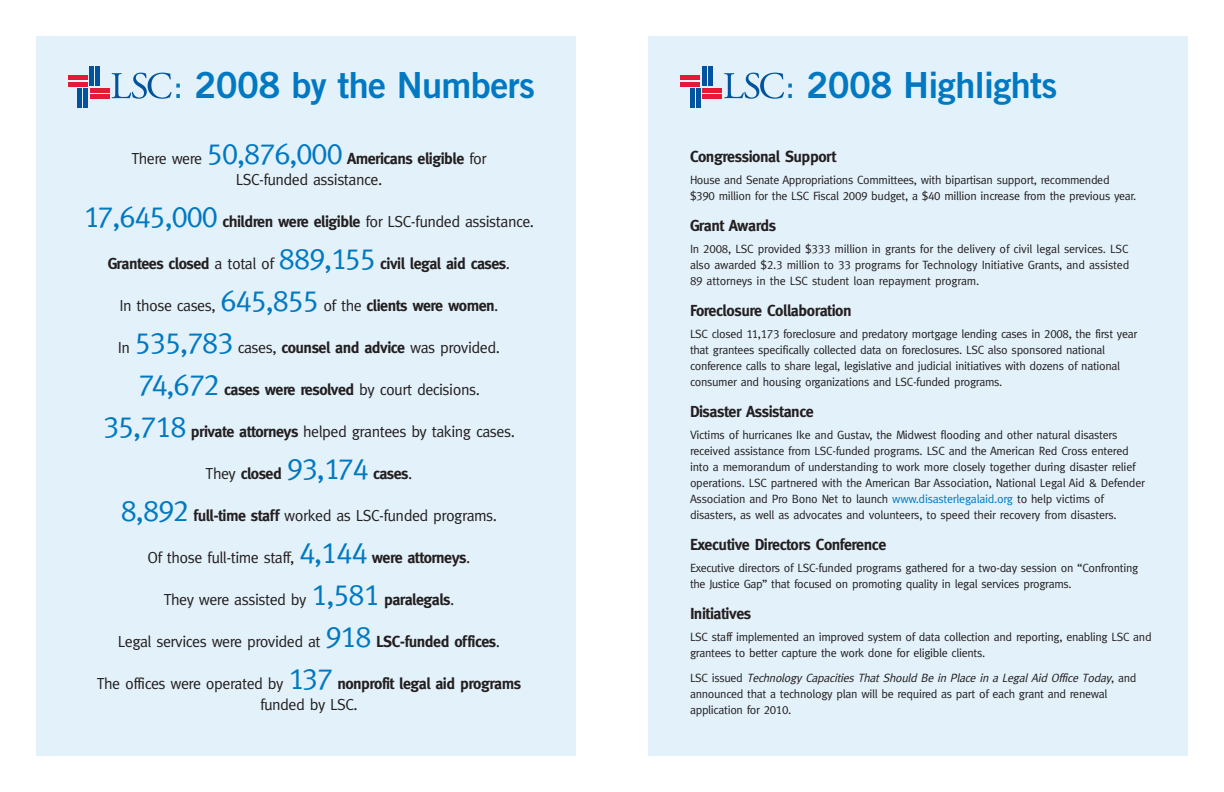
<style>
.page{position:relative;width:1224px;height:792px;background:#fff}
.page>*{position:absolute;margin:0;border:0;box-sizing:border-box;transform-origin:0 0}
.t1{font:36px "Trade Gothic Bold Two";letter-spacing:-.02em;color:#0079c2}
.t2{font:16px/21px "Meta";letter-spacing:-.03em;color:#231f20;text-align:center}
.t3{font:700 16px "Meta";letter-spacing:-.025em;color:#231f20}
.t4{font:12px/16px "Meta";letter-spacing:-.025em;color:#231f20}
.s1{font-family:"Trade Gothic"}
.s2{font-family:"Meta Caps";font-size:30px;color:#0079c2}
.s3{font-weight:700}
.s4{font-weight:400}
.s5{font-family:"Meta Caps";font-weight:400;font-size:30px;color:#0079c2}
.s6{font-family:"Meta Caps"}
.s7{color:#0079c2}
.s8{font-style:italic}
</style>
<div class="page">
<div style="left:648px;top:36px;width:540px;height:720px;background:#e3f1fa"></div>
<div style="left:36px;top:36px;width:540px;height:720px;background:#e3f1fa"></div>
<hr style="left:690px;top:88px;width:4px;height:20px;background:#01539e">
<hr style="left:696px;top:88px;width:4px;height:20px;background:#01539e">
<hr style="left:702px;top:66px;width:4px;height:20px;background:#01539e">
<hr style="left:708px;top:66px;width:4px;height:20px;background:#01539e">
<hr style="left:681px;top:82px;width:19px;height:4px;background:#e51836">
<hr style="left:681px;top:76px;width:19px;height:4px;background:#e51836">
<hr style="left:702px;top:94px;width:20px;height:4px;background:#e51836">
<hr style="left:702px;top:88px;width:20px;height:4px;background:#e51836">
<svg style="left:724px;top:73px;width:60px;height:26px"></svg>
<hr style="left:78px;top:88px;width:4px;height:20px;background:#01539e">
<hr style="left:84px;top:88px;width:4px;height:20px;background:#01539e">
<hr style="left:90px;top:66px;width:4px;height:20px;background:#01539e">
<hr style="left:96px;top:66px;width:4px;height:20px;background:#01539e">
<hr style="left:68px;top:82px;width:20px;height:4px;background:#e51836">
<hr style="left:68px;top:76px;width:20px;height:4px;background:#e51836">
<hr style="left:90px;top:94px;width:19px;height:4px;background:#e51836">
<hr style="left:90px;top:88px;width:19px;height:4px;background:#e51836">
<svg style="left:112px;top:73px;width:59px;height:26px"></svg>
<h1 class="t1" style="left:173px;top:72px;width:364px"><span class="s1">:</span> 2008 by the Numbers</h1>
<h2 class="t2" style="left:131px;top:148px;width:357px">There were <span class="s2">50,876,000</span> <span class="s3">Americans eligible</span> for<br>LSC-funded assistance.</h2>
<h2 class="t2" style="left:84px;top:211px;width:452px"><span class="s2">17,645,000</span> <span class="s3">children were eligible</span> for LSC-funded assistance.</h2>
<h2 class="t3" style="left:108px;top:254px;width:404px">Grantees closed <span class="s4">a total of</span> <span class="s5">889,155</span> civil legal aid cases<span class="s4">.</span></h2>
<h2 class="t2" style="left:119px;top:295px;width:381px">In those cases, <span class="s2">645,855</span> of the <span class="s3">clients were women</span>.</h2>
<h2 class="t2" style="left:118px;top:337px;width:384px">In <span class="s2">535,783</span> cases, <span class="s3">counsel and advice</span> was provided.</h2>
<h2 class="t3" style="left:138px;top:380px;width:343px"><span class="s5">74,672</span> cases were resolved <span class="s4">by court decisions.</span></h2>
<h2 class="t2" style="left:103px;top:421px;width:413px"><span class="s2">35,718</span> <span class="s3">private attorneys</span> helped grantees by taking cases.</h2>
<h2 class="t3" style="left:206px;top:464px;width:208px"><span class="s4">They</span> closed <span class="s5">93,174</span> cases<span class="s4">.</span></h2>
<h2 class="t2" style="left:121px;top:505px;width:378px"><span class="s2">8,892</span> <span class="s3">full-time staff</span> worked as LSC-funded programs.</h2>
<h2 class="t2" style="left:148px;top:547px;width:324px">Of those full-time staff, <span class="s2">4,144</span> <span class="s3">were attorneys</span>.</h2>
<h2 class="t2" style="left:164px;top:589px;width:292px">They were assisted by <span class="s2">1,581</span> <span class="s3">paralegals</span>.</h2>
<h2 class="t2" style="left:118px;top:631px;width:384px">Legal services were provided at <span class="s2">918</span> <span class="s3">LSC-funded offices</span>.</h2>
<h2 class="t2" style="left:97px;top:673px;width:426px">The offices were operated by <span class="s2">137</span> <span class="s3">nonprofit legal aid programs </span>funded by LSC.</h2>
<h1 class="t1" style="left:785px;top:72px;width:274px"><span class="s1">:</span> 2008 Highlights</h1>
<h2 class="t3" style="left:690px;top:147px;width:148px">Congressional Support</h2>
<p class="t4" style="left:690px;top:172px;width:448px">House and Senate Appropriations Committees, with bipartisan support, recommended $<span class="s6">390</span> million for the LSC Fiscal <span class="s6">2009</span> budget, a $<span class="s6">40</span> million increase from the previous year.</p>
<h2 class="t3" style="left:690px;top:216px;width:88px">Grant Awards</h2>
<p class="t4" style="left:690px;top:241px;width:441px;text-align:justify">In <span class="s6">2008</span>, LSC provided $<span class="s6">333</span> million in grants for the delivery of civil legal services. LSC also awarded $<span class="s6">2.3</span> million to <span class="s6">33</span> programs for Technology Initiative Grants, and assisted <span class="s6">89</span> attorneys in the LSC student loan repayment program.</p>
<h2 class="t3" style="left:690px;top:301px;width:163px">Foreclosure Collaboration</h2>
<p class="t4" style="left:690px;top:326px;width:449px">LSC closed <span class="s6">11,173</span> foreclosure and predatory mortgage lending cases in <span class="s6">2008</span>, the first year that grantees specifically collected data on foreclosures. LSC also sponsored national conference calls to share legal, legislative and judicial initiatives with dozens of national consumer and housing organizations and LSC-funded programs.</p>
<h2 class="t3" style="left:690px;top:402px;width:125px">Disaster Assistance</h2>
<p class="t4" style="left:690px;top:427px;width:456px">Victims of hurricanes Ike and Gustav, the Midwest flooding and other natural disasters received assistance from LSC-funded programs. LSC and the American Red Cross entered into a memorandum of understanding to work more closely together during disaster relief operations. LSC partnered with the American Bar Association, National Legal Aid &amp; Defender Association and Pro Bono Net to launch <span class="s7">www.disasterlegalaid.org</span> to help victims of disasters, as well as advocates and volunteers, to speed their recovery from disasters.</p>
<h2 class="t3" style="left:690px;top:535px;width:198px">Executive Directors Conference</h2>
<p class="t4" style="left:690px;top:560px;width:450px">Executive directors of LSC-funded programs gathered for a two-day session on “Confronting the Justice Gap” that focused on promoting quality in legal services programs.</p>
<h2 class="t3" style="left:690px;top:604px;width:63px">Initiatives</h2>
<p class="t4" style="left:690px;top:629px;width:463px">LSC staff implemented an improved system of data collection and reporting, enabling LSC and grantees to better capture the work done for eligible clients.</p>
<p class="t4" style="left:690px;top:670px;width:448px">L S C i s s u e d <span class="s8">Technology Capacities That Should Be in Place in a Legal Aid Office Today</span>, a n d announced that a technology plan will be required as part of each grant and renewal application for <span class="s6">2010</span>.</p>
</div>
